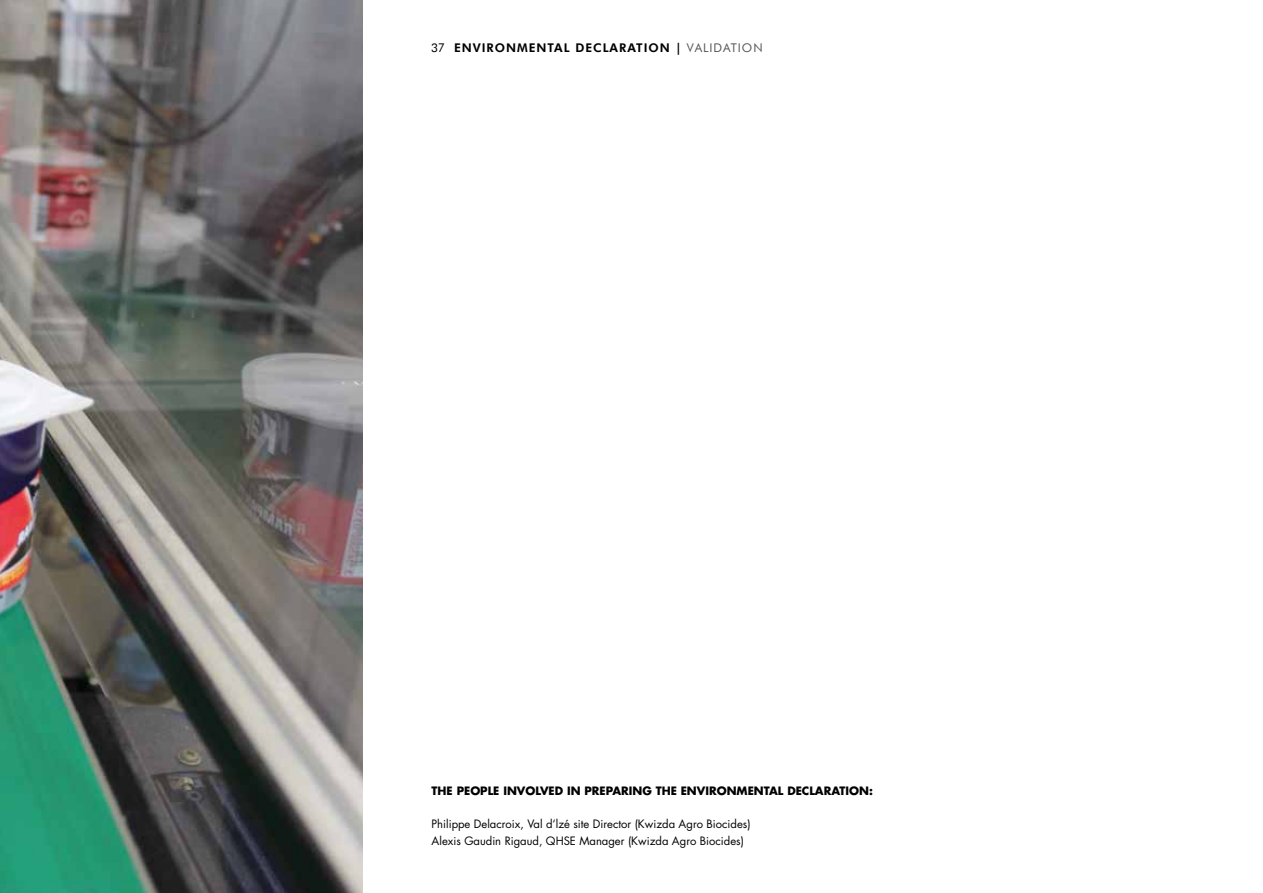
<style>
.page{position:relative;width:1263px;height:893px;background:#fff}
.page>*{position:absolute;margin:0;border:0;box-sizing:border-box;transform-origin:0 0}
.t1{font:700 12px "Futura BT";letter-spacing:.08em;color:#000}
.t2{font:11.25px/16.5px "Futura";color:#000}
.t3{font:700 11.25px "Futura";color:#000}
.s1{font-weight:400}
.s2{font-weight:400;color:#575756}
</style>
<div class="page">
<img style="left:0;top:0;width:362px;height:893px">
<p class="t1" style="left:432px;top:40px;width:333px"><span class="s1">37</span> ENVIRONMENTAL DECLARATION | <span class="s2">VALIDATION</span></p>
<p class="t3" style="left:432px;top:783px;width:443px">THE PEOPLE INVOLVED IN PREPARING THE ENVIRONMENTAL DECLARATION:</p>
<p class="t2" style="left:432px;top:816px;width:320px">Philippe Delacroix, Val d‘lzé site Director (Kwizda Agro Biocides)<br>Alexis Gaudin Rigaud, QHSE Manager (Kwizda Agro Biocides)</p>
</div>
